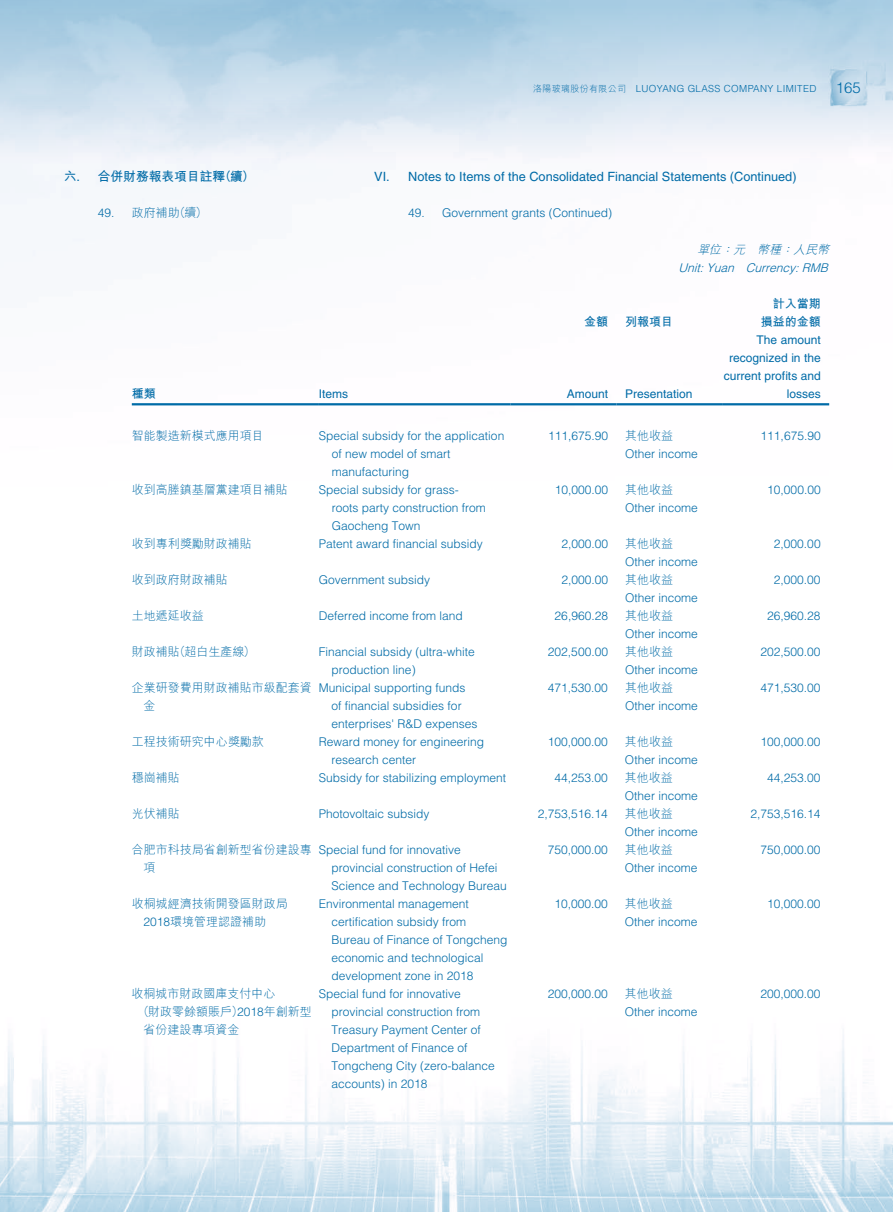
<style>
.page{position:relative;width:893px;height:1212px;background:#fff}
.page>*{position:absolute;margin:0;border:0;box-sizing:border-box;transform-origin:0 0}
.t1{font:300 15px "Helvetica LT Std";color:#006ba7}
.t2{font:12.75px "Helvetica LT Std";color:#006ba7}
.t3{font:700 12.75px "M Hei HK";color:#006ba7}
.t4{font:300 12px/18px "Helvetica LT Std";color:#006ba7}
.t5{font:300 12px/18px "M Hei HK";color:#006ba7}
.t6{font:12px/18px "Helvetica LT Std";color:#006ba7;text-align:right}
.t7{font:italic 300 12px "Helvetica LT Std";color:#006ba7}
.t8{font:700 12px/18px "M Hei HK";color:#006ba7;text-align:right}
.t9{font:italic 300 12px "M Hei HK";color:#006ba7}
.t10{font:300 9.75px "Helvetica LT Std";letter-spacing:.035em;color:#006ba7}
.s1{font-family:"Helvetica LT Std";font-weight:400}
.s2{font-family:"Helvetica LT Std"}
.s3{font-family:"M Hei HK";font-size:9px}
</style>
<div class="page">
<img style="left:0;top:170px;width:893px;height:1042px">
<div style="left:0;top:0;width:893px;height:170px;background:linear-gradient(to bottom,#99c3dd,#fbf9fd)"></div>
<hr style="left:132px;top:403px;width:187px;height:2px;background:#006ba7">
<hr style="left:319px;top:403px;width:191px;height:2px;background:#006ba7">
<hr style="left:510px;top:403px;width:107px;height:2px;background:#006ba7">
<hr style="left:617px;top:403px;width:106px;height:2px;background:#006ba7">
<hr style="left:723px;top:403px;width:106px;height:2px;background:#006ba7">
<p class="t3" style="left:64px;top:168px;width:192px">六<span class="s1">.</span> 合併財務報表項目註釋（續）</p>
<p class="t5" style="left:98px;top:204px;width:111px"><span class="s2">49.</span> 政府補助（續）</p>
<p class="t10" style="left:533px;top:83px;width:285px"><span class="s3">洛陽玻璃股份有限公司</span> LUOYANG GLASS COMPANY LIMITED</p>
<p class="t1" style="left:836px;top:78px;width:27px">165</p>
<p class="t2" style="left:374px;top:170px;width:424px">VI. Notes to Items of the Consolidated Financial Statements (Continued)</p>
<p class="t4" style="left:408px;top:204px;width:206px">49. Government grants (Continued)</p>
<p class="t9" style="left:697px;top:243px;width:137px">單位：元 幣種：人民幣</p>
<p class="t7" style="left:679px;top:260px;width:155px">Unit:Yuan Currency:RMB</p>
<p class="t8" style="left:584px;top:311px;width:25px">金額</p>
<p class="t8" style="left:625px;top:311px;width:49px">列報項目</p>
<p class="t8" style="left:761px;top:293px;width:61px">計入當期損益的金額</p>
<p class="t8" style="left:132px;top:383px;width:25px">種類</p>
<p class="t6" style="left:319px;top:384px;width:31px">Items</p>
<p class="t6" style="left:567px;top:384px;width:43px">Amount</p>
<p class="t6" style="left:625px;top:384px;width:69px">Presentation</p>
<p class="t5" style="left:132px;top:426px;width:133px">智能製造新模式應用項目</p>
<p class="t4" style="left:332px;top:426px;width:174px;text-indent:-13px">Special subsidy for the application of new model of smart manufacturing</p>
<p class="t4" style="left:548px;top:426px;width:62px">111,675.90</p>
<p class="t5" style="left:625px;top:426px;width:49px">其他收益</p>
<p class="t4" style="left:625px;top:444px;width:74px">Other income</p>
<p class="t5" style="left:132px;top:480px;width:157px">收到高塍鎮基層黨建項目補貼</p>
<p class="t4" style="left:332px;top:480px;width:156px;text-indent:-13px">Special subsidy for grass&shy;roots party construction from<br>Gaocheng Town</p>
<p class="t4" style="left:555px;top:480px;width:55px">10,000.00</p>
<p class="t5" style="left:625px;top:480px;width:49px">其他收益</p>
<p class="t4" style="left:625px;top:498px;width:74px">Other income</p>
<p class="t5" style="left:132px;top:534px;width:121px">收到專利獎勵財政補貼</p>
<p class="t4" style="left:319px;top:534px;width:166px">Patent award financial subsidy</p>
<p class="t4" style="left:561px;top:534px;width:48px">2,000.00</p>
<p class="t5" style="left:625px;top:534px;width:49px">其他收益</p>
<p class="t4" style="left:625px;top:552px;width:74px">Other income</p>
<p class="t5" style="left:132px;top:570px;width:97px">收到政府財政補貼</p>
<p class="t4" style="left:319px;top:570px;width:113px">Government subsidy</p>
<p class="t4" style="left:561px;top:570px;width:48px">2,000.00</p>
<p class="t5" style="left:625px;top:570px;width:49px">其他收益</p>
<p class="t4" style="left:625px;top:588px;width:74px">Other income</p>
<p class="t5" style="left:132px;top:606px;width:73px">土地遞延收益</p>
<p class="t4" style="left:319px;top:606px;width:146px">Deferred income from land</p>
<p class="t4" style="left:555px;top:606px;width:55px">26,960.28</p>
<p class="t5" style="left:625px;top:606px;width:49px">其他收益</p>
<p class="t4" style="left:625px;top:624px;width:74px">Other income</p>
<p class="t5" style="left:132px;top:642px;width:125px">財政補貼（超白生產線）</p>
<p class="t4" style="left:332px;top:642px;width:145px;text-indent:-13px">Financial subsidy (ultra-white production line)</p>
<p class="t4" style="left:548px;top:642px;width:62px">202,500.00</p>
<p class="t5" style="left:625px;top:642px;width:49px">其他收益</p>
<p class="t4" style="left:625px;top:660px;width:74px">Other income</p>
<p class="t5" style="left:144px;top:678px;width:170px;text-indent:-12px">企業研發費用財政補貼市級配套資金</p>
<p class="t4" style="left:332px;top:678px;width:148px;text-indent:-13px">Municipal supporting funds of financial subsidies for enterprises' R&amp;D expenses</p>
<p class="t4" style="left:548px;top:678px;width:62px">471,530.00</p>
<p class="t5" style="left:625px;top:678px;width:49px">其他收益</p>
<p class="t4" style="left:625px;top:696px;width:74px">Other income</p>
<p class="t5" style="left:132px;top:732px;width:133px">工程技術研究中心獎勵款</p>
<p class="t4" style="left:332px;top:732px;width:154px;text-indent:-13px">Reward money for engineering research center</p>
<p class="t4" style="left:548px;top:732px;width:62px">100,000.00</p>
<p class="t5" style="left:625px;top:732px;width:49px">其他收益</p>
<p class="t4" style="left:625px;top:750px;width:74px">Other income</p>
<p class="t5" style="left:132px;top:768px;width:49px">穩崗補貼</p>
<p class="t4" style="left:319px;top:768px;width:189px">Subsidy for stabilizing employment</p>
<p class="t4" style="left:555px;top:768px;width:55px">44,253.00</p>
<p class="t5" style="left:625px;top:768px;width:49px">其他收益</p>
<p class="t4" style="left:625px;top:786px;width:74px">Other income</p>
<p class="t5" style="left:132px;top:804px;width:49px">光伏補貼</p>
<p class="t4" style="left:319px;top:804px;width:112px">Photovoltaic subsidy</p>
<p class="t4" style="left:538px;top:804px;width:72px">2,753,516.14</p>
<p class="t5" style="left:625px;top:804px;width:49px">其他收益</p>
<p class="t4" style="left:625px;top:822px;width:74px">Other income</p>
<p class="t5" style="left:144px;top:840px;width:170px;text-indent:-12px">合肥市科技局省創新型省份建設專項</p>
<p class="t4" style="left:332px;top:840px;width:177px;text-indent:-13px">Special fund for innovative provincial construction of Hefei<br>Science and Technology Bureau</p>
<p class="t4" style="left:548px;top:840px;width:62px">750,000.00</p>
<p class="t5" style="left:625px;top:840px;width:49px">其他收益</p>
<p class="t4" style="left:625px;top:858px;width:74px">Other income</p>
<p class="t5" style="left:144px;top:894px;width:146px;text-indent:-12px">收桐城經濟技術開發區財政局<br><span class="s2">2018</span>環境管理認證補助</p>
<p class="t4" style="left:331px;top:894px;width:178px;text-indent:-13px">Environmental management certification subsidy from<br>Bureau of Finance of Tongcheng economic and technological development zone in 2018</p>
<p class="t4" style="left:554px;top:894px;width:55px">10,000.00</p>
<p class="t5" style="left:625px;top:894px;width:49px">其他收益</p>
<p class="t4" style="left:625px;top:912px;width:74px">Other income</p>
<p class="t5" style="left:132px;top:984px;width:145px">收桐城市財政國庫支付中心</p>
<p class="t5" style="left:138px;top:1002px;width:176px">（財政零餘額賬戶）<span class="s2">2018</span>年創新型</p>
<p class="t5" style="left:144px;top:1020px;width:97px">省份建設專項資金</p>
<p class="t4" style="left:331px;top:984px;width:165px;text-indent:-13px">Special fund for innovative provincial construction from<br>Treasury Payment Center of<br>Department of Finance of<br>Tongcheng City (zero-balance accounts) in 2018</p>
<p class="t4" style="left:548px;top:984px;width:62px">200,000.00</p>
<p class="t5" style="left:625px;top:984px;width:49px">其他收益</p>
<p class="t4" style="left:625px;top:1002px;width:74px">Other income</p>
<p class="t6" style="left:724px;top:330px;width:98px">The amount recognized in the current profits and losses</p>
<p class="t4" style="left:761px;top:426px;width:62px">111,675.90</p>
<p class="t4" style="left:767px;top:480px;width:55px">10,000.00</p>
<p class="t4" style="left:774px;top:534px;width:48px">2,000.00</p>
<p class="t4" style="left:774px;top:570px;width:48px">2,000.00</p>
<p class="t4" style="left:767px;top:606px;width:55px">26,960.28</p>
<p class="t4" style="left:761px;top:642px;width:62px">202,500.00</p>
<p class="t4" style="left:760px;top:678px;width:62px">471,530.00</p>
<p class="t4" style="left:760px;top:732px;width:62px">100,000.00</p>
<p class="t4" style="left:767px;top:768px;width:55px">44,253.00</p>
<p class="t4" style="left:750px;top:804px;width:72px">2,753,516.14</p>
<p class="t4" style="left:760px;top:840px;width:62px">750,000.00</p>
<p class="t4" style="left:767px;top:894px;width:55px">10,000.00</p>
<p class="t4" style="left:760px;top:984px;width:62px">200,000.00</p>
</div>
